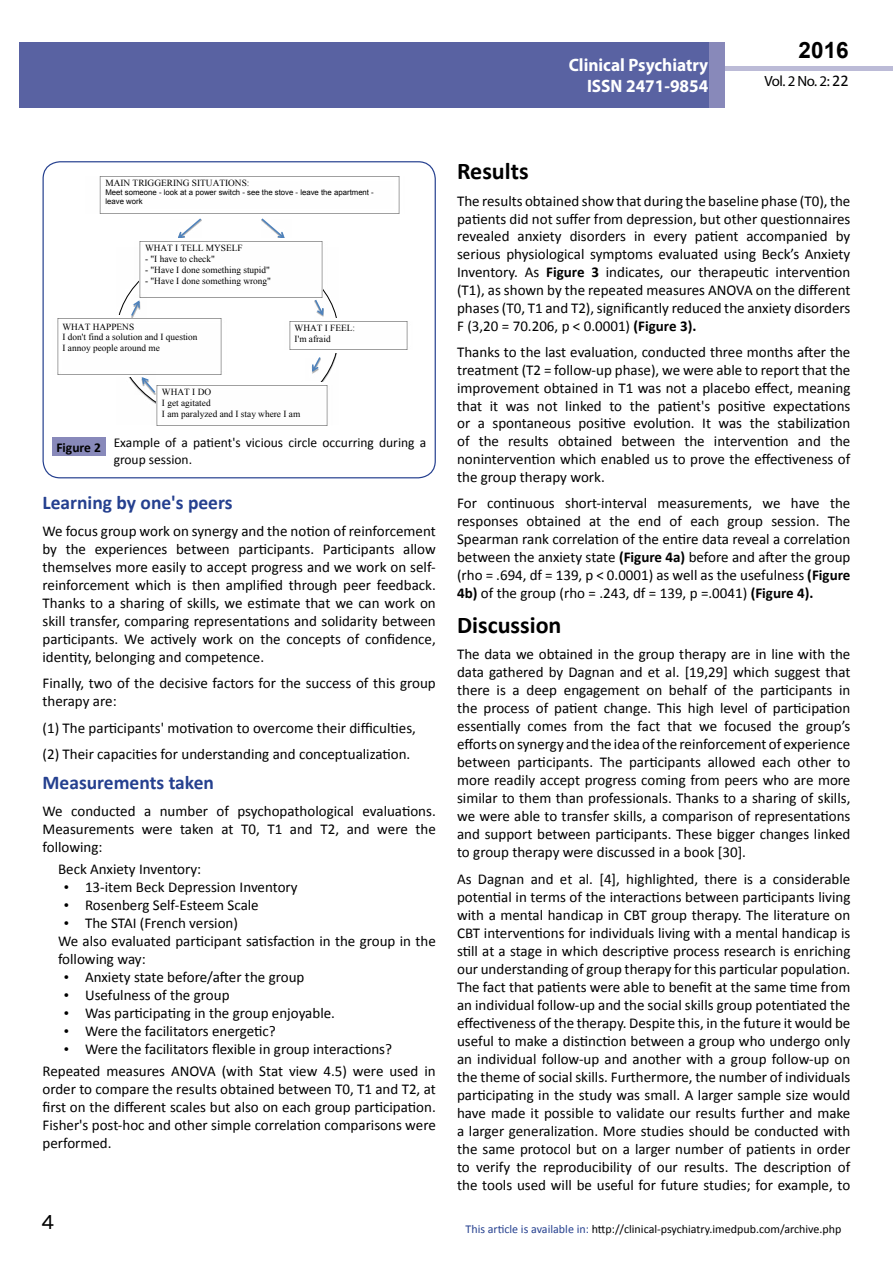
<style>
.page{position:relative;width:893px;height:1263px;background:#fff}
.page>*{position:absolute;margin:0;border:0;box-sizing:border-box;transform-origin:0 0}
.t1{font:25.5px "Tunga";color:#000}
.t2{font:700 24px "Calibri";color:#000}
.t3{font:700 22.5px "Arial";color:#000}
.t4{font:700 19.5px "Calibri";color:#25408f}
.t5{font:700 18px/21.6px "Myriad Pro";color:#fff;text-align:right;scale:.96 1}
.t6{font:15px/18px "Calibri";color:#000;text-align:justify}
.t7{font:14.85px "Myriad Pro";color:#000}
.t8{font:13.5px/16.2px "Calibri";color:#000}
.t9{font:12px "Calibri";color:#000}
.t10{font:9.3px/10.8px "Times New Roman";color:#000}
.t11{font:7.8px/9px "Arial";color:#000}
.s1{font-family:"Calibri";font-size:16.35px}
.s2{font-weight:700}
.s3{font-family:"Times New Roman"}
.s4{color:#25408f}
</style>
<div class="page">
<div style="left:722px;top:66px;width:171px;height:5px;background:#bcbbd7"></div>
<div style="left:19px;top:42px;width:706px;height:66px;background:#5962a2"></div>
<div style="left:710px;top:42px;width:15px;height:66px;background:#8889ba"></div>
<div style="left:43px;top:161px;width:393px;height:317px;border:1px solid #25408f;border-radius:17px"></div>
<img style="left:99px;top:176px;width:301px;height:38px">
<svg style="left:178px;top:218px;width:23px;height:20px"></svg>
<svg style="left:261px;top:218px;width:24px;height:20px"></svg>
<div style="left:139px;top:239px;width:184px;height:61px;background:linear-gradient(to right,#9f9f9f,#9d9d9d)"></div>
<img style="left:135px;top:242px;width:193px;height:55px">
<img style="left:289px;top:321px;width:119px;height:29px">
<img style="left:152px;top:385px;width:176px;height:41px">
<div style="left:57px;top:315px;width:165px;height:62px;background:linear-gradient(to right,#fff,#fff)"></div>
<img style="left:57px;top:318px;width:165px;height:56px">
<img style="left:315px;top:301px;width:15px;height:23px">
<svg style="left:315px;top:300px;width:9px;height:15px"></svg>
<svg style="left:312px;top:357px;width:9px;height:15px"></svg>
<img style="left:135px;top:371px;width:20px;height:23px">
<svg style="left:142px;top:377px;width:13px;height:16px"></svg>
<img style="left:131px;top:295px;width:15px;height:22px">
<svg style="left:131px;top:300px;width:9px;height:16px"></svg>
<div style="left:52px;top:437px;width:53px;height:19px;background:#8889ba"></div>
<p class="t5" style="left:569px;top:53px;width:147px">Clinical Psychiatry<br>ISSN 2471-9854</p>
<h3 class="t3" style="left:799px;top:35px;width:52px">2016</h3>
<p class="t7" style="left:764px;top:72px;width:86px">Vol. 2 No. 2: <span class="s1">22</span></p>
<p class="t10" style="left:105px;top:177px;width:146px">MAIN TRIGGERING SITUATIONS:</p>
<p class="t11" style="left:105px;top:188px;width:270px">Meet someone - look at a power switch - see the stove - leave the apartment - leave work</p>
<p class="t10" style="left:145px;top:243px;width:99px">WHAT I TELL MYSELF</p>
<p class="t10" style="left:145px;top:253px;width:71px">- "I have to check"</p>
<p class="t10" style="left:145px;top:264px;width:127px">- "Have I done something stupid"</p>
<p class="t10" style="left:145px;top:275px;width:128px">- "Have I done something wrong"</p>
<p class="t10" style="left:62px;top:321px;width:137px">WHAT HAPPENS<br>I don't find a solution and I question<br>I annoy people around me</p>
<p class="t10" style="left:295px;top:322px;width:62px">WHAT I FEEL:<br>I'm afraid</p>
<p class="t10" style="left:162px;top:386px;width:140px">WHAT I DO<br>I get agitated<br>I am paralyzed and I stay where I am</p>
<p class="t8" style="left:114px;top:435px;width:314px;text-indent:-57px"><span class="s2">Figure 2</span> Example of a patient's vicious circle occurring during a group session.</p>
<h3 class="t4" style="left:43px;top:490px;width:192px">Learning by one's peers</h3>
<p class="t6" style="left:43px;top:522px;width:395px">We focus group work on synergy and the notion of reinforcement by the experiences between participants. Participants allow themselves more easily to accept progress and we work on self&shy;reinforcement which is then amplified through peer feedback.<br>Thanks to a sharing of skills, we estimate that we can work on skill transfer, comparing representations and solidarity between participants. We actively work on the concepts of confidence, identity, belonging and competence.</p>
<p class="t6" style="left:43px;top:674px;width:395px">Finally, two of the decisive factors for the success of this group therapy are:</p>
<p class="t6" style="left:43px;top:715px;width:375px;line-height:26.5px">(1) The participants' motivation to overcome their difficulties, (2) Their capacities for understanding and conceptualization.</p>
<h3 class="t4" style="left:43px;top:770px;width:173px">Measurements taken</h3>
<p class="t6" style="left:43px;top:802px;width:395px">We conducted a number of psychopathological evaluations.<br>Measurements were taken at T0, T1 and T2, and were the following:</p>
<p class="t6" style="left:58px;top:860px;width:145px">Beck Anxiety Inventory:</p>
<p class="t6" style="left:64px;top:878px;width:235px"><span class="s3">•</span> 13-item Beck Depression Inventory</p>
<p class="t6" style="left:64px;top:896px;width:196px"><span class="s3">•</span> Rosenberg Self-Esteem Scale</p>
<p class="t6" style="left:58px;top:914px;width:379px;text-align:left;text-indent:6px"><span class="s3">•</span> The STAI (French version)<br>We also evaluated participant satisfaction in the group in the following way:</p>
<p class="t6" style="left:64px;top:968px;width:242px"><span class="s3">•</span> Anxiety state before/after the group</p>
<p class="t6" style="left:64px;top:986px;width:167px"><span class="s3">•</span> Usefulness of the group</p>
<p class="t6" style="left:64px;top:1004px;width:273px"><span class="s3">•</span> Was participating in the group enjoyable.</p>
<p class="t6" style="left:64px;top:1022px;width:214px"><span class="s3">•</span> Were the facilitators energetic?</p>
<p class="t6" style="left:43px;top:1038px;width:395px;line-height:22.2px;text-indent:21px"><span class="s3">•</span> Were the facilitators flexible in group interactions?<br>Repeated measures ANOVA (with Stat view 4.5) were used in</p>
<p class="t6" style="left:43px;top:1080px;width:395px">order to compare the results obtained between T0, T1 and T2, at first on the different scales but also on each group participation.<br>Fisher's post-hoc and other simple correlation comparisons were performed.</p>
<h1 class="t1" style="left:41px;top:1205px;width:15px">4</h1>
<h2 class="t2" style="left:457px;top:156px;width:73px">Results</h2>
<p class="t6" style="left:457px;top:192px;width:395px">The results obtained show that during the baseline phase (T0), the patients did not suffer from depression, but other questionnaires revealed anxiety disorders in every patient accompanied by serious physiological symptoms evaluated using Beck’s Anxiety Inventory. As <span class="s2">Figure 3</span> indicates, our therapeutic intervention (T1), as shown by the repeated measures ANOVA on the different phases (T0, T1 and T2), significantly reduced the anxiety disorders F (3,20 = 70.206, p &lt; 0.0001) <span class="s2">(Figure 3).</span></p>
<p class="t6" style="left:457px;top:343px;width:395px">Thanks to the last evaluation, conducted three months after the treatment (T2 = follow-up phase), we were able to report that the improvement obtained in T1 was not a placebo effect, meaning that it was not linked to the patient's positive expectations or a spontaneous positive evolution. It was the stabilization of the results obtained between the intervention and the nonintervention which enabled us to prove the effectiveness of the group therapy work.</p>
<p class="t6" style="left:457px;top:494px;width:395px">For continuous short-interval measurements, we have the responses obtained at the end of each group session. The Spearman rank correlation of the entire data reveal a correlation between the anxiety state <span class="s2">(Figure 4a)</span> before and after the group (rho = .694, df = 139, p &lt; 0.0001) as well as the usefulness <span class="s2">(Figure 4b)</span> of the group (rho = .243, df = 139, p =.0041) <span class="s2">(Figure 4).</span></p>
<h2 class="t2" style="left:457px;top:609px;width:106px">Discussion</h2>
<p class="t6" style="left:457px;top:645px;width:395px">The data we obtained in the group therapy are in line with the data gathered by Dagnan and et al. [19,29] which suggest that there is a deep engagement on behalf of the participants in the process of patient change. This high level of participation essentially comes from the fact that we focused the group’s efforts on synergy and the idea of the reinforcement of experience between participants. The participants allowed each other to more readily accept progress coming from peers who are more similar to them than professionals. Thanks to a sharing of skills, we were able to transfer skills, a comparison of representations and support between participants. These bigger changes linked to group therapy were discussed in a book [30].</p>
<p class="t6" style="left:457px;top:870px;width:395px">As Dagnan and et al. [4], highlighted, there is a considerable potential in terms of the interactions between participants living with a mental handicap in CBT group therapy. The literature on CBT interventions for individuals living with a mental handicap is still at a stage in which descriptive process research is enriching our understanding of group therapy for this particular population.<br>The fact that patients were able to benefit at the same time from an individual follow-up and the social skills group potentiated the effectiveness of the therapy. Despite this, in the future it would be useful to make a distinction between a group who undergo only an individual follow-up and another with a group follow-up on the theme of social skills. Furthermore, the number of individuals participating in the study was small. A larger sample size would have made it possible to validate our results further and make a larger generalization. More studies should be conducted with the same protocol but on a larger number of patients in order to verify the reproducibility of our results. The description of the tools used will be useful for future studies; for example, to</p>
<p class="t9" style="left:466px;top:1221px;width:377px"><span class="s4">This article is available in:</span> http://clinical-psychiatry.imedpub.com/archive.php</p>
</div>
